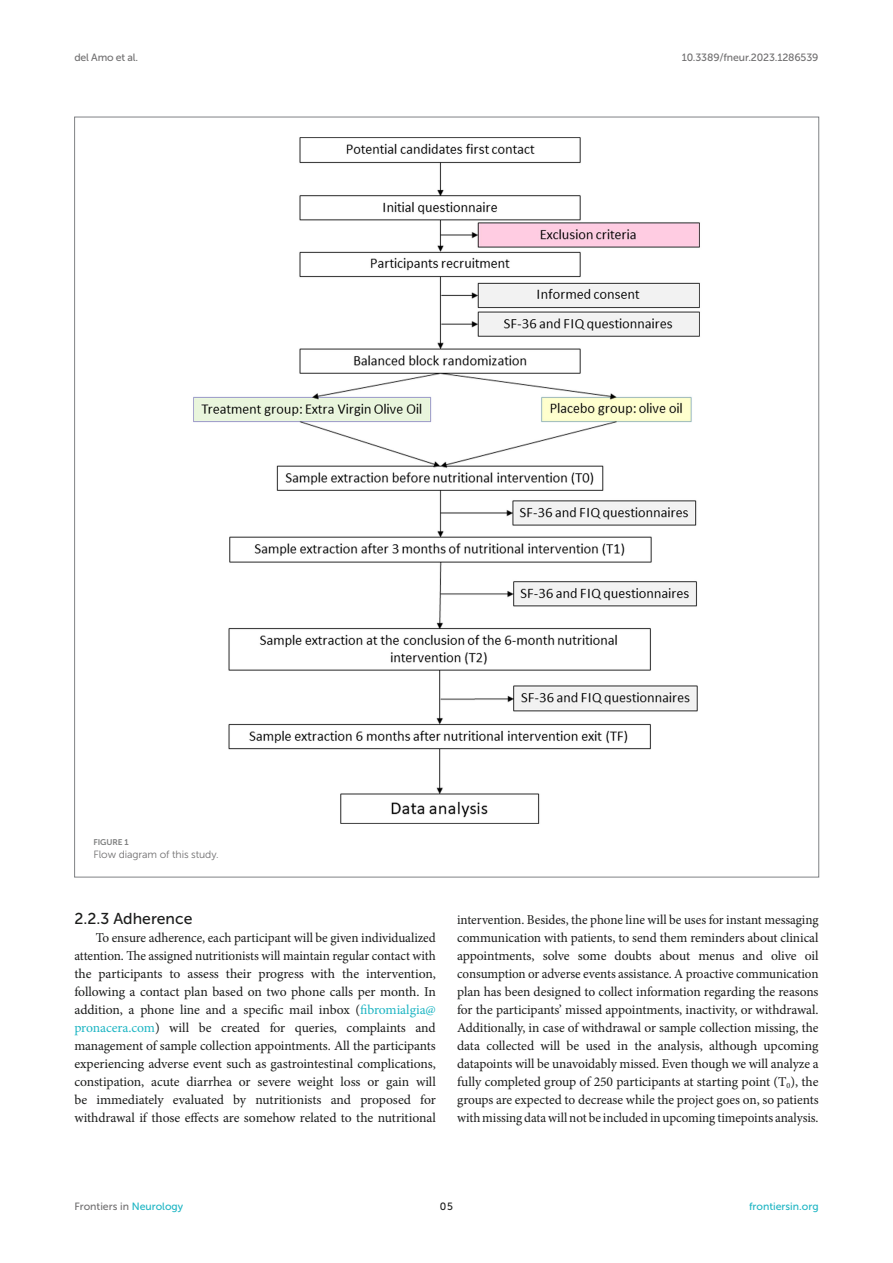
<style>
.page{position:relative;width:893px;height:1263px;background:#fff}
.page>*{position:absolute;margin:0;border:0;box-sizing:border-box;transform-origin:0 0}
.HEAD_3{font:15.75px "Museo Sans 500";color:#1b1c1b}
.TEXT_FLUSH{font:13.5px/18px "Minion Pro";letter-spacing:-.005em;color:#1b1c1b;text-align:justify}
.t1{font:10.5px "Museo Sans 500";letter-spacing:-.015em;color:#706f70}
.FIG_LEG{font:10.5px "Museo Sans 300";letter-spacing:-.01em;color:#706f70}
.t2{font:10.5px "Museo Sans 500";color:#1db5c3}
.t3{font:10.5px "Museo Sans 500";color:#1b1c1b}
.FIG_HD{font:8.25px "Museo Sans 700";letter-spacing:-.01em;color:#7e7f7f}
.s1{color:#1db5c3}
</style>
<div class="page">
<img style="left:193px;top:137px;width:507px;height:687px">
<p class="t1" style="left:74px;top:51px;width:65px">del Amo et al.</p>
<p class="t1" style="left:682px;top:51px;width:138px">10.3389/fneur.2023.1286539</p>
<p class="FIG_HD" style="left:94px;top:837px;width:37px">FIGURE 1</p>
<p class="FIG_LEG" style="left:94px;top:849px;width:127px">Flow diagram of this study.</p>
<p class="HEAD_3" style="left:74px;top:910px;width:120px">2.2.3 Adherence</p>
<p class="TEXT_FLUSH" style="left:74px;top:929px;width:363px;text-indent:21px">To ensure adherence, each participant will be given individualized attention. The assigned nutritionists will maintain regular contact with the participants to assess their progress with the intervention, following a contact plan based on two phone calls per month. In addition, a phone line and a specific mail inbox (<span class="s1">fibromialgia@ pronacera.com</span>) will be created for queries, complaints and management of sample collection appointments. All the participants experiencing adverse event such as gastrointestinal complications, constipation, acute diarrhea or severe weight loss or gain will be immediately evaluated by nutritionists and proposed for withdrawal if those effects are somehow related to the nutritional</p>
<p class="TEXT_FLUSH" style="left:457px;top:911px;width:363px">intervention. Besides, the phone line will be uses for instant messaging communication with patients, to send them reminders about clinical appointments, solve some doubts about menus and olive oil consumption or adverse events assistance. A proactive communication plan has been designed to collect information regarding the reasons for the participants’ missed appointments, inactivity, or withdrawal.<br>Additionally, in case of withdrawal or sample collection missing, the data collected will be used in the analysis, although upcoming datapoints will be unavoidably missed. Even though we will analyze a fully completed group of 250 participants at starting point (T<sub>0</sub>), the groups are expected to decrease while the project goes on, so patients with missing data will not be included in upcoming timepoints analysis.</p>
<p class="t1" style="left:74px;top:1200px;width:110px">Frontiers in <span class="s1">Neurology</span></p>
<p class="t3" style="left:440px;top:1200px;width:14px">05</p>
<p class="t2" style="left:749px;top:1200px;width:71px">frontiersin.org</p>
</div>
